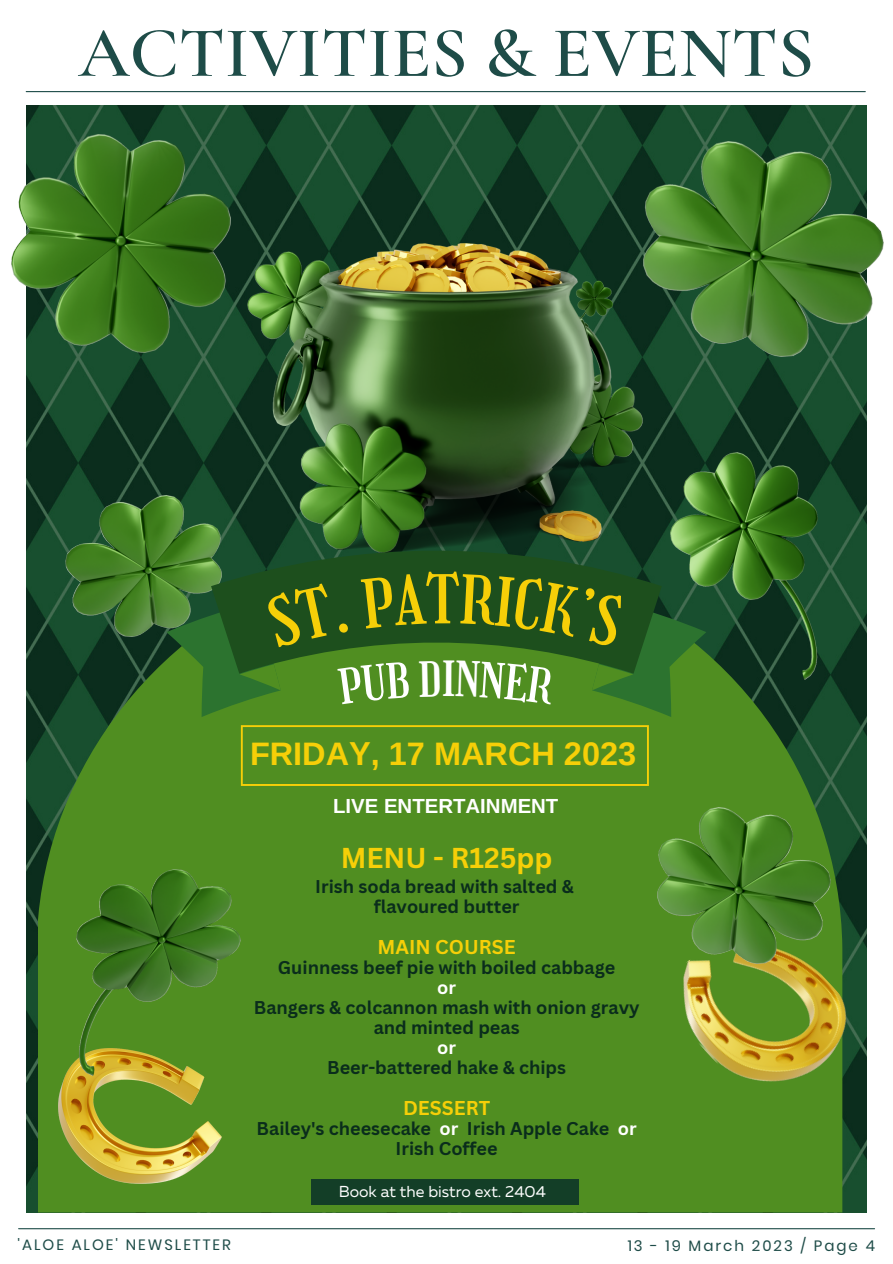
<style>
.page{position:relative;width:893px;height:1264px;background:#fff}
.page>*{position:absolute;margin:0;border:0;box-sizing:border-box;transform-origin:0 0}
.t1{font:600 72px "Cormorant Garamond";color:#1e4c48}
.t2{font:65.7px "Girassol";color:#f6cf08}
.t3{font:47.4px "Girassol";color:#fff}
.t4{font:700 32.4px "Arimo";color:#f6cf08}
.t5{font:700 27.9px "Canva Sans";color:#f6cf08}
.t6{font:700 20.4px "Arimo";color:#fff}
.t7{font:700 19.5px "Canva Sans";color:#f6cf08}
.t8{font:700 18px/19.8px "Canva Sans";color:#0a2d1c;text-align:center}
.t9{font:700 18px "Canva Sans";color:#fff}
.t10{font:15.9px "Muller";color:#fff}
.t11{font:15px "Poppins";letter-spacing:.135em;color:#1e4c48}
.s1{color:#fff}
</style>
<div class="page">
<hr style="left:26px;top:91px;width:839px;height:1px;background:#1e4c48">
<hr style="left:19px;top:1228px;width:855px;height:1px;background:#1e4c48">
<img style="left:26px;top:105px;width:840px;height:1107px">
<svg style="left:38px;top:552px;width:804px;height:660px;background:#498621"></svg>
<img style="left:59px;top:1048px;width:163px;height:135px">
<img style="left:643px;top:141px;width:240px;height:216px">
<img style="left:11px;top:134px;width:219px;height:218px">
<img style="left:247px;top:243px;width:395px;height:307px">
<img style="left:670px;top:452px;width:147px;height:227px">
<img style="left:652px;top:901px;width:214px;height:214px">
<img style="left:65px;top:495px;width:156px;height:141px">
<img style="left:77px;top:869px;width:163px;height:206px">
<svg style="left:211px;top:550px;width:450px;height:123px;background:#1d5124"></svg>
<img style="left:657px;top:807px;width:173px;height:156px">
<svg style="left:241px;top:725px;width:407px;height:61px;background:#5b921f"></svg>
<div style="left:311px;top:1179px;width:267px;height:25px;background:#133e27"></div>
<svg style="left:166px;top:572px;width:274px;height:145px;background:#346d22"></svg>
<svg style="left:455px;top:573px;width:251px;height:144px;background:#316a22"></svg>
<h1 class="t1" style="left:78px;top:9px;width:737px">ACTIVITIES &amp; EVENTS</h1>
<h2 class="t2" style="left:425px;top:561px;width:36px">T</h2>
<h3 class="t3" style="left:442px;top:651px;width:16px">I</h3>
<h3 class="t4" style="left:250px;top:735px;width:387px">FRIDAY, 17 MARCH 2023</h3>
<p class="t6" style="left:333px;top:795px;width:227px">LIVE ENTERTAINMENT</p>
<h3 class="t5" style="left:340px;top:837px;width:213px">MENU - R125pp</h3>
<p class="t8" style="left:315px;top:876px;width:260px">Irish soda bread with salted &amp; flavoured butter</p>
<p class="t7" style="left:377px;top:933px;width:140px">MAIN COURSE</p>
<p class="t8" style="left:278px;top:957px;width:339px">Guinness beef pie with boiled cabbage</p>
<p class="t9" style="left:437px;top:975px;width:20px">or</p>
<p class="t8" style="left:254px;top:997px;width:387px">Bangers &amp; colcannon mash with onion gravy and minted peas</p>
<p class="t9" style="left:437px;top:1034px;width:20px">or</p>
<p class="t8" style="left:327px;top:1056px;width:240px">Beer-battered hake &amp; chips</p>
<p class="t7" style="left:403px;top:1094px;width:89px">DESSERT</p>
<p class="t8" style="left:256px;top:1117px;width:381px">Bailey's cheesecake <span class="s1">or</span> Irish Apple Cake <span class="s1">or<br></span>Irish Coffee</p>
<p class="t10" style="left:339px;top:1184px;width:209px">Book at the bistro ext. 2404</p>
<p class="t11" style="left:18px;top:1234px;width:215px">'ALOE ALOE' NEWSLETTER</p>
<p class="t11" style="left:627px;top:1234px;width:249px">13 - 19 March 2023 / Page 4</p>
</div>
